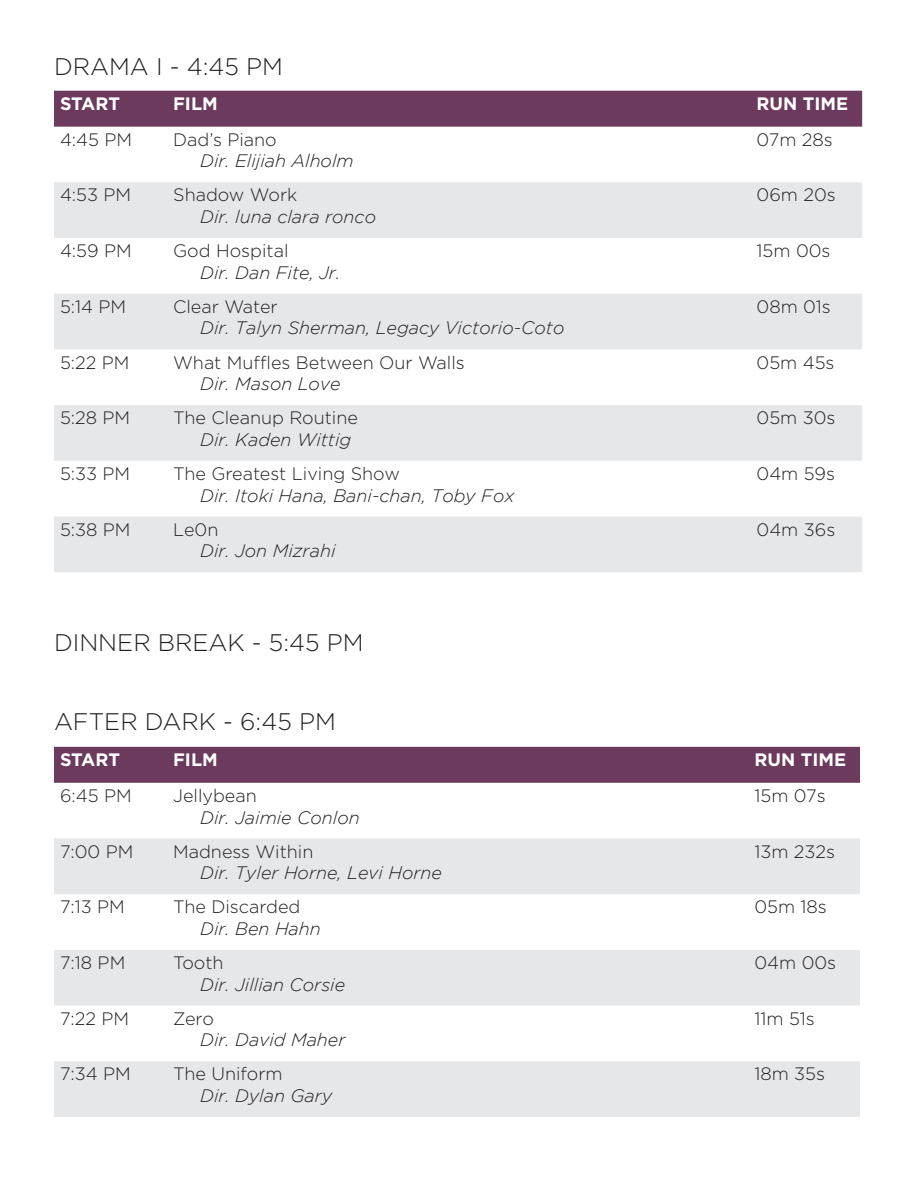
<style>
.page{position:relative;width:918px;height:1188px;background:#fff}
.page>*{position:absolute;margin:0;border:0;box-sizing:border-box;transform-origin:0 0}
.t1{font:300 24px "Gotham";color:#231f20}
.Regular_table{font:300 18px "Gotham";color:#231f20}
.Director_Name{font:italic 300 18px "Gotham";color:#231f20}
.t2{font:700 18px "Gotham";color:#fff}
</style>
<div class="page">
<div style="left:54px;top:91px;width:808px;height:36px;background:#6b3a5d"></div>
<svg style="left:54px;top:182px;width:808px;height:390px;fill:#e6e7e9"></svg>
<div style="left:54px;top:747px;width:806px;height:36px;background:#6b3a5d"></div>
<svg style="left:54px;top:838px;width:806px;height:279px;fill:#e6e7e9"></svg>
<p class="t1" style="left:54px;top:53px;width:231px">DRAMA I - 4:45 PM</p>
<p class="t2" style="left:60px;top:93px;width:62px">START</p>
<p class="t2" style="left:173px;top:93px;width:46px">FILM</p>
<p class="t2" style="left:757px;top:93px;width:93px">RUN TIME</p>
<p class="Regular_table" style="left:60px;top:130px;width:74px">4:45 PM</p>
<p class="Regular_table" style="left:173px;top:130px;width:105px">Dad’s Piano</p>
<p class="Director_Name" style="left:200px;top:151px;width:155px">Dir. Elijiah Alholm</p>
<p class="Regular_table" style="left:757px;top:130px;width:78px">07m 28s</p>
<p class="Regular_table" style="left:60px;top:185px;width:73px">4:53 PM</p>
<p class="Regular_table" style="left:173px;top:185px;width:126px">Shadow Work</p>
<p class="Director_Name" style="left:200px;top:207px;width:177px">Dir. luna clara ronco</p>
<p class="Regular_table" style="left:757px;top:185px;width:81px">06m 20s</p>
<p class="Regular_table" style="left:60px;top:241px;width:73px">4:59 PM</p>
<p class="Regular_table" style="left:173px;top:241px;width:117px">God Hospital</p>
<p class="Director_Name" style="left:200px;top:263px;width:142px">Dir. Dan Fite, Jr.</p>
<p class="Regular_table" style="left:757px;top:241px;width:75px">15m 00s</p>
<p class="Regular_table" style="left:60px;top:297px;width:68px">5:14 PM</p>
<p class="Regular_table" style="left:173px;top:297px;width:106px">Clear Water</p>
<p class="Director_Name" style="left:200px;top:318px;width:366px">Dir. Talyn Sherman, Legacy Victorio-Coto</p>
<p class="Regular_table" style="left:757px;top:297px;width:76px">08m 01s</p>
<p class="Regular_table" style="left:60px;top:352px;width:71px">5:22 PM</p>
<p class="Regular_table" style="left:173px;top:352px;width:293px">What Muffles Between Our Walls</p>
<p class="Director_Name" style="left:200px;top:374px;width:142px">Dir. Mason Love</p>
<p class="Regular_table" style="left:757px;top:352px;width:79px">05m 45s</p>
<p class="Regular_table" style="left:60px;top:408px;width:72px">5:28 PM</p>
<p class="Regular_table" style="left:173px;top:408px;width:186px">The Cleanup Routine</p>
<p class="Director_Name" style="left:200px;top:430px;width:153px">Dir. Kaden Wittig</p>
<p class="Regular_table" style="left:757px;top:408px;width:80px">05m 30s</p>
<p class="Regular_table" style="left:60px;top:464px;width:72px">5:33 PM</p>
<p class="Regular_table" style="left:173px;top:464px;width:228px">The Greatest Living Show</p>
<p class="Director_Name" style="left:200px;top:485px;width:316px">Dir. Itoki Hana, Bani-chan, Toby Fox</p>
<p class="Regular_table" style="left:757px;top:464px;width:80px">04m 59s</p>
<p class="Regular_table" style="left:60px;top:519px;width:72px">5:38 PM</p>
<p class="Regular_table" style="left:173px;top:519px;width:47px">Le0n</p>
<p class="Director_Name" style="left:200px;top:541px;width:137px">Dir. Jon Mizrahi</p>
<p class="Regular_table" style="left:757px;top:519px;width:80px">04m 36s</p>
<p class="t1" style="left:54px;top:630px;width:311px">DINNER BREAK - 5:45 PM</p>
<p class="t1" style="left:54px;top:709px;width:283px">AFTER DARK - 6:45 PM</p>
<p class="t2" style="left:60px;top:749px;width:62px">START</p>
<p class="t2" style="left:173px;top:749px;width:46px">FILM</p>
<p class="t2" style="left:754px;top:749px;width:93px">RUN TIME</p>
<p class="Regular_table" style="left:60px;top:786px;width:73px">6:45 PM</p>
<p class="Regular_table" style="left:173px;top:786px;width:85px">Jellybean</p>
<p class="Director_Name" style="left:200px;top:807px;width:161px">Dir. Jaimie Conlon</p>
<p class="Regular_table" style="left:754px;top:786px;width:73px">15m 07s</p>
<p class="Regular_table" style="left:60px;top:841px;width:75px">7:00 PM</p>
<p class="Regular_table" style="left:173px;top:841px;width:142px">Madness Within</p>
<p class="Director_Name" style="left:200px;top:863px;width:243px">Dir. Tyler Horne, Levi Horne</p>
<p class="Regular_table" style="left:754px;top:841px;width:82px">13m 232s</p>
<p class="Regular_table" style="left:60px;top:897px;width:66px">7:13 PM</p>
<p class="Regular_table" style="left:173px;top:897px;width:129px">The Discarded</p>
<p class="Director_Name" style="left:200px;top:919px;width:122px">Dir. Ben Hahn</p>
<p class="Regular_table" style="left:754px;top:897px;width:74px">05m 18s</p>
<p class="Regular_table" style="left:60px;top:953px;width:67px">7:18 PM</p>
<p class="Regular_table" style="left:173px;top:953px;width:52px">Tooth</p>
<p class="Director_Name" style="left:200px;top:974px;width:147px">Dir. Jillian Corsie</p>
<p class="Regular_table" style="left:754px;top:953px;width:83px">04m 00s</p>
<p class="Regular_table" style="left:60px;top:1009px;width:71px">7:22 PM</p>
<p class="Regular_table" style="left:173px;top:1009px;width:42px">Zero</p>
<p class="Director_Name" style="left:200px;top:1030px;width:147px">Dir. David Maher</p>
<p class="Regular_table" style="left:754px;top:1009px;width:62px">11m 51s</p>
<p class="Regular_table" style="left:60px;top:1064px;width:72px">7:34 PM</p>
<p class="Regular_table" style="left:173px;top:1064px;width:111px">The Uniform</p>
<p class="Director_Name" style="left:200px;top:1086px;width:134px">Dir. Dylan Gary</p>
<p class="Regular_table" style="left:754px;top:1064px;width:72px">18m 35s</p>
</div>
